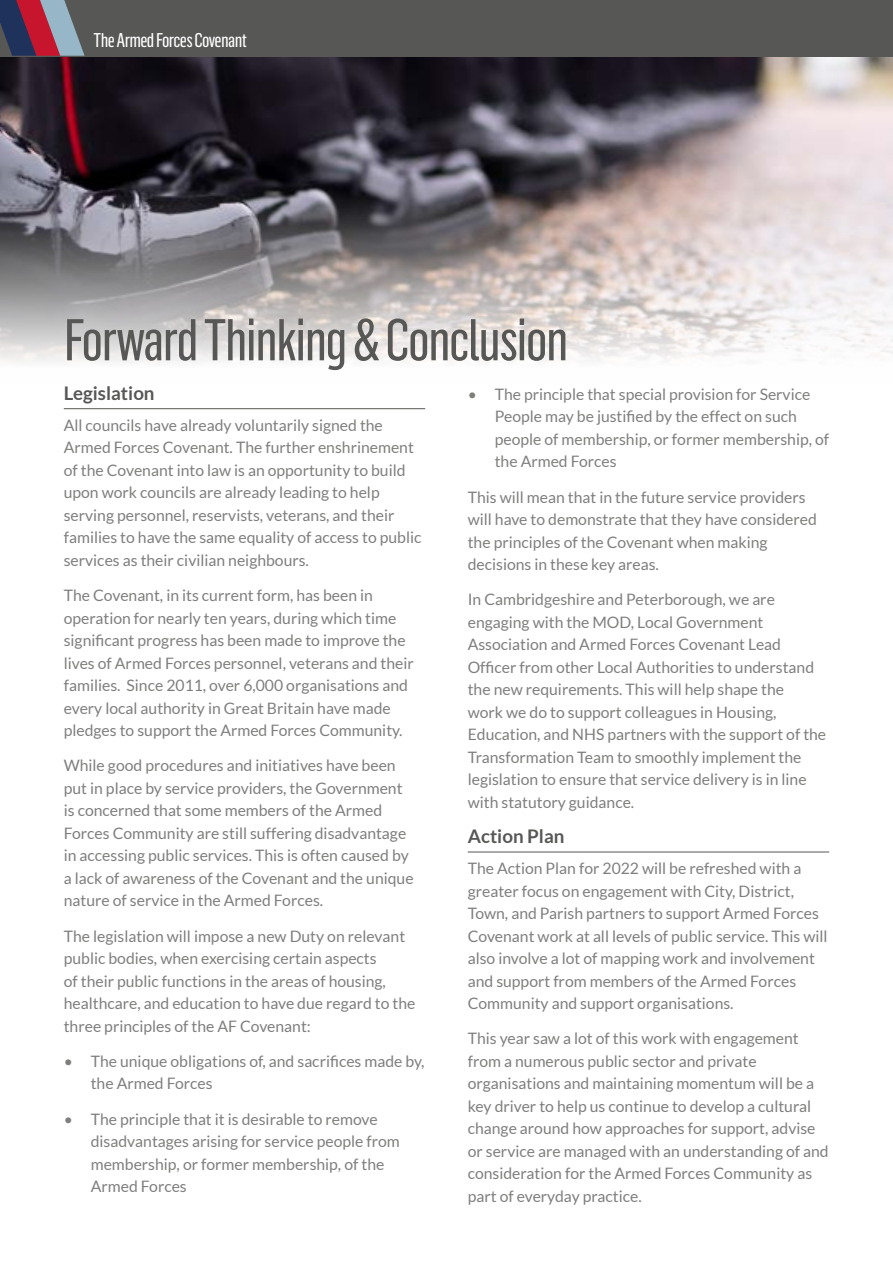
<style>
.page{position:relative;width:893px;height:1263px;background:#fff}
.page>*{position:absolute;margin:0;border:0;box-sizing:border-box;transform-origin:0 0}
.t1{font:57.75px "Flama Condensed Basic";letter-spacing:-.03em;color:#575756}
.t2{font:19.5px "Flama Condensed Basic";letter-spacing:-.03em;color:#fff}
.t3{font:700 18.75px "Lato";color:#575756}
.t4{font:15.75px/22.5px "Lato";color:#7e7e7d}
</style>
<div class="page">
<hr style="left:468px;top:852px;width:361px;height:1px;background:#575756">
<hr style="left:64px;top:408px;width:361px;height:1px;background:#575756">
<img style="left:0;top:57px;width:893px;height:305px">
<div style="left:0;top:0;width:893px;height:57px;background:#575756"></div>
<svg style="left:0;top:0;width:85px;height:56px"></svg>
<p class="t2" style="left:94px;top:28px;width:155px">The Armed Forces Covenant</p>
<p class="t1" style="left:64px;top:304px;width:506px">Forward Thinking &amp; Conclusion</p>
<p class="t3" style="left:64px;top:382px;width:92px">Legislation</p>
<p class="t4" style="left:64px;top:414px;width:359px">All councils have already voluntarily signed the Armed Forces Covenant. The further enshrinement of the Covenant into law is an opportunity to build upon work councils are already leading to help serving personnel, reservists, veterans, and their families to have the same equality of access to public services as their civilian neighbours.</p>
<p class="t4" style="left:64px;top:584px;width:334px">The Covenant, in its current form, has been in operation for nearly ten years, during which time</p>
<p class="t4" style="left:64px;top:629px;width:343px">significant progress has been made to improve the</p>
<p class="t4" style="left:64px;top:651px;width:352px">lives of Armed Forces personnel, veterans and their families. Since 2011, over 6,000 organisations and every local authority in Great Britain have made pledges to support the Armed Forces Community.</p>
<p class="t4" style="left:64px;top:754px;width:351px">While good procedures and initiatives have been put in place by service providers, the Government is concerned that some members of the Armed Forces Community are still suffering disadvantage in accessing public services. This is often caused by a lack of awareness of the Covenant and the unique nature of service in the Armed Forces.</p>
<p class="t4" style="left:64px;top:924px;width:353px">The legislation will impose a new Duty on relevant public bodies, when exercising certain aspects<br>of their public functions in the areas of housing, healthcare, and education to have due regard to the three principles of the AF Covenant:</p>
<p class="t4" style="left:91px;top:1050px;width:335px;text-indent:-27px">• The unique obligations of, and sacrifices made by, the Armed Forces</p>
<p class="t4" style="left:91px;top:1107px;width:311px;text-indent:-27px">• The principle that it is desirable to remove disadvantages arising for service people from membership, or former membership, of the Armed Forces</p>
<p class="t4" style="left:468px;top:383px;width:344px">• The principle that special provision for Service</p>
<p class="t4" style="left:495px;top:405px;width:304px">People may be justified by the effect on such</p>
<p class="t4" style="left:495px;top:428px;width:336px">people of membership, or former membership, of the Armed Forces</p>
<p class="t4" style="left:468px;top:485px;width:351px">This will mean that in the future service providers will have to demonstrate that they have considered the principles of the Covenant when making decisions in these key areas.</p>
<p class="t4" style="left:468px;top:588px;width:315px">In Cambridgeshire and Peterborough, we are engaging with the MOD, Local Government<br>Association and Armed Forces Covenant Lead</p>
<p class="t4" style="left:468px;top:656px;width:348px">Officer from other Local Authorities to understand</p>
<p class="t4" style="left:468px;top:678px;width:360px">the new requirements. This will help shape the<br>work we do to support colleagues in Housing, Education, and NHS partners with the support of the Transformation Team to smoothly implement the legislation to ensure that service delivery is in line with statutory guidance.</p>
<p class="t3" style="left:468px;top:825px;width:98px">Action Plan</p>
<p class="t4" style="left:468px;top:857px;width:361px">The Action Plan for 2022 will be refreshed with a greater focus on engagement with City, District, Town, and Parish partners to support Armed Forces Covenant work at all levels of public service. This will also involve a lot of mapping work and involvement and support from members of the Armed Forces Community and support organisations.</p>
<p class="t4" style="left:468px;top:1027px;width:363px">This year saw a lot of this work with engagement from a numerous public sector and private organisations and maintaining momentum will be a key driver to help us continue to develop a cultural change around how approaches for support, advise or service are managed with an understanding of and consideration for the Armed Forces Community as part of everyday practice.</p>
</div>
